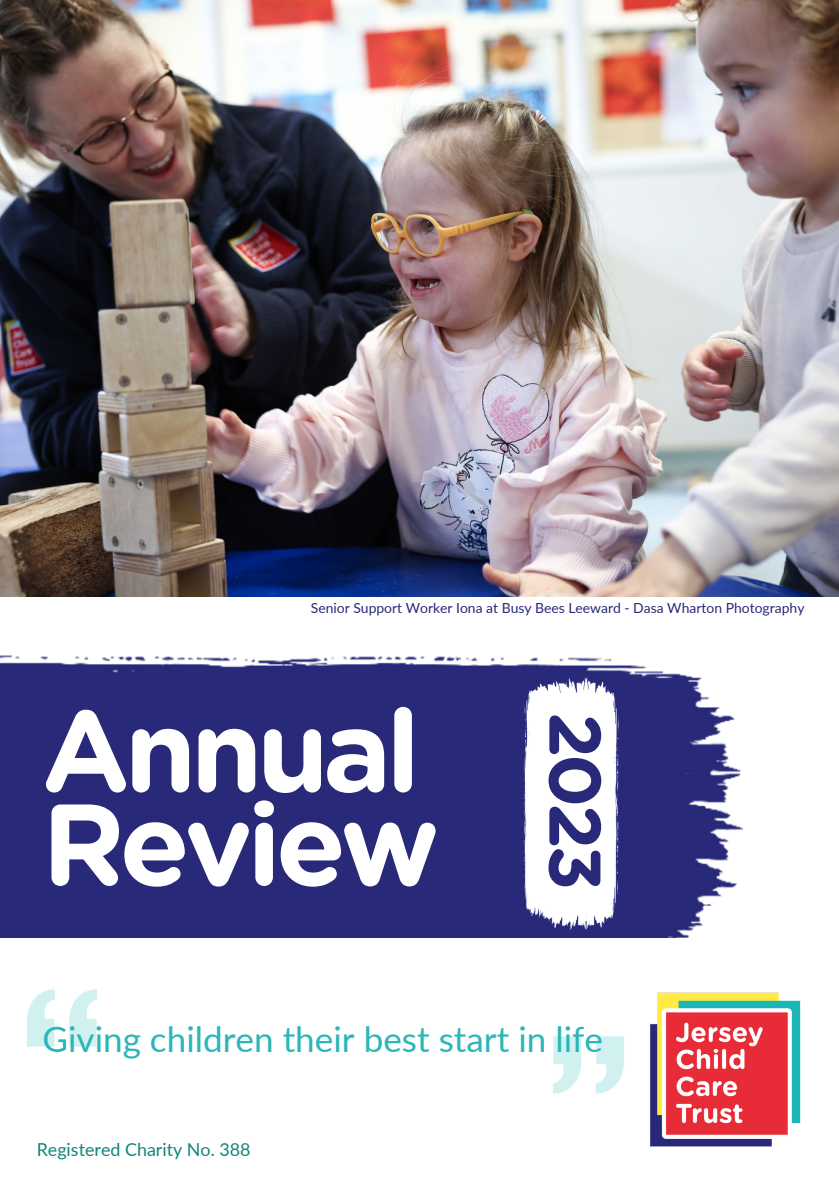
<style>
.page{position:relative;width:839px;height:1191px;background:#fff}
.page>*{position:absolute;margin:0;border:0;box-sizing:border-box;transform-origin:0 0}
.t1{font:700 115.4px/93.4px "Gotham Rounded";letter-spacing:-.05em;color:#fff}
.t2{font:700 72.8px "Gotham Rounded";color:#282979}
.t3{font:35.2px "Lato";color:#2bb6b7}
.t4{font:17.8px "Lato";color:#108576}
.t5{font:14px "Lato";color:#282979}
</style>
<div class="page">
<img style="left:650px;top:992px;width:151px;height:155px">
<img style="left:0;top:0;width:838px;height:596px">
<img style="left:0;top:655px;width:743px;height:283px">
<img style="left:519px;top:669px;width:104px;height:268px">
<img style="left:553px;top:1036px;width:71px;height:58px">
<img style="left:27px;top:989px;width:70px;height:58px">
<h4 class="t5" style="left:311px;top:599px;width:495px">Senior Support Worker Iona at Busy Bees Leeward - Dasa Wharton Photography</h4>
<p class="t1" style="left:42px;top:711px;width:398px">Annual<br>Review</p>
<h2 class="t2" style="left:607px;top:712px;width:180px;rotate:90deg">2023</h2>
<p class="t3" style="left:42px;top:1017px;width:562px">Giving children their best start in life</p>
<h3 class="t4" style="left:37px;top:1138px;width:215px">Registered Charity No. 388</h3>
</div>
